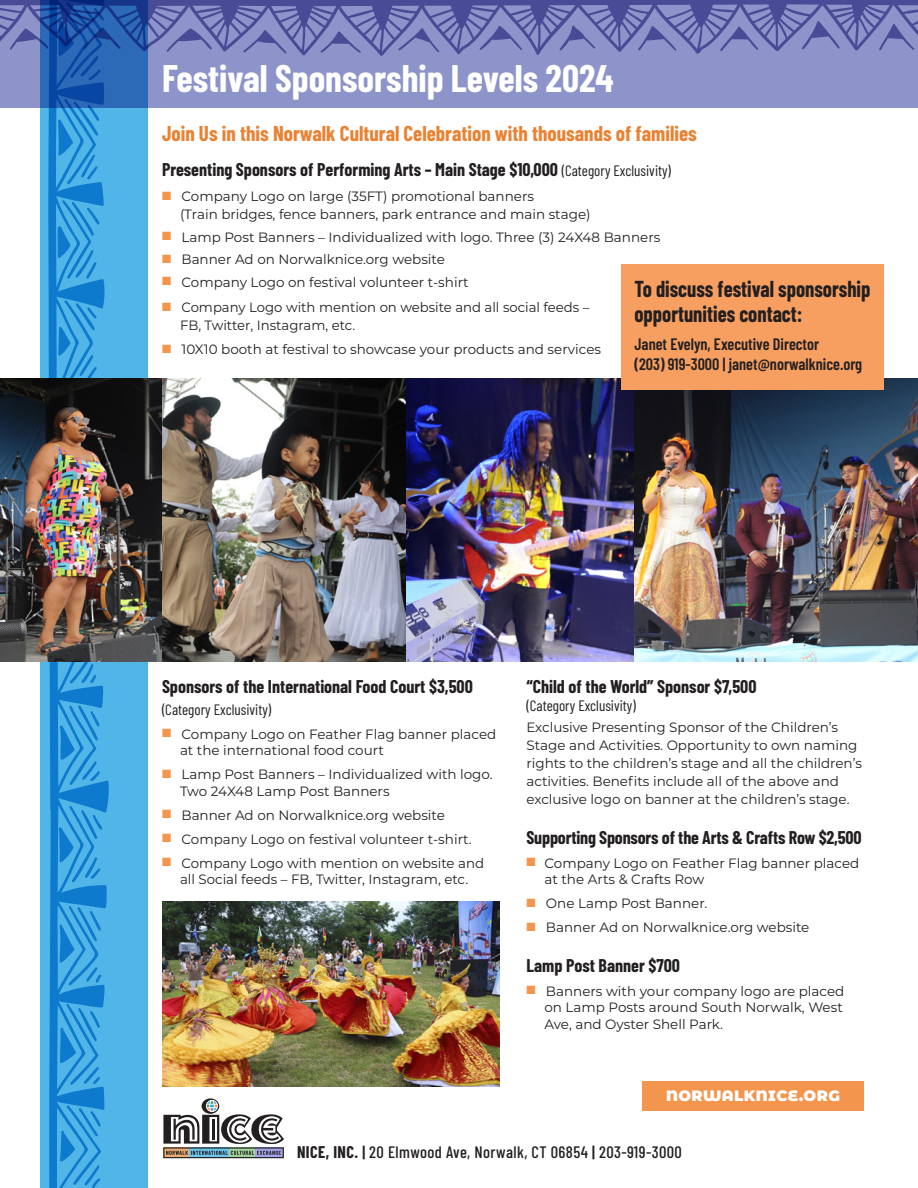
<style>
.page{position:relative;width:918px;height:1188px;background:#fff}
.page>*{position:absolute;margin:0;border:0;box-sizing:border-box;transform-origin:0 0}
.t1{font:700 37.5px "Barlow Condensed";color:#fff}
.t2{font:700 22.5px/25.5px "Barlow Condensed";color:#231f20;scale:.92 1}
.t3{font:700 21px "Barlow Condensed";color:#ea8233}
.t4{font:700 18px "Barlow Condensed";color:#231f20}
.t5{font:600 16.5px/19.8px "Barlow Condensed";color:#231f20}
.t6{font:500 16.5px "Barlow Condensed";letter-spacing:.025em;color:#231f20}
.t7{font:15px "Barlow Condensed";color:#231f20}
.t8{font:900 15px "Montserrat Alternates";letter-spacing:.03em;color:#fff}
.t9{font:13.5px/18px "Montserrat";color:#231f20}
.s1{font-weight:400;font-size:15px}
.s2{color:#f4954e}
.s3{font-weight:700}
.s4{font-weight:600}
</style>
<div class="page">
<div style="left:0;top:0;width:918px;height:108px;background:#8d94c9"></div>
<div style="left:40px;top:0;width:108px;height:1188px;background:#51b5e7"></div>
<svg style="left:48px;top:56px;width:61px;height:1132px"></svg>
<svg style="left:60px;top:1105px;width:41px;height:83px"></svg>
<svg style="left:60px;top:1003px;width:41px;height:83px"></svg>
<svg style="left:59px;top:905px;width:43px;height:81px"></svg>
<svg style="left:59px;top:805px;width:44px;height:78px"></svg>
<svg style="left:60px;top:705px;width:41px;height:81px"></svg>
<svg style="left:60px;top:662px;width:38px;height:22px"></svg>
<svg style="left:58px;top:300px;width:39px;height:78px"></svg>
<svg style="left:57px;top:200px;width:43px;height:80px"></svg>
<svg style="left:58px;top:98px;width:41px;height:87px"></svg>
<svg style="left:0;top:0;width:918px;height:56px"></svg>
<svg style="left:879px;top:24px;width:36px;height:27px"></svg>
<svg style="left:801px;top:21px;width:39px;height:29px"></svg>
<svg style="left:720px;top:26px;width:39px;height:26px"></svg>
<svg style="left:638px;top:26px;width:39px;height:25px"></svg>
<svg style="left:559px;top:25px;width:37px;height:26px"></svg>
<svg style="left:479px;top:26px;width:44px;height:25px"></svg>
<svg style="left:398px;top:28px;width:42px;height:25px"></svg>
<svg style="left:320px;top:31px;width:41px;height:22px"></svg>
<svg style="left:243px;top:30px;width:44px;height:24px"></svg>
<svg style="left:166px;top:28px;width:46px;height:24px"></svg>
<svg style="left:58px;top:1px;width:63px;height:80px"></svg>
<svg style="left:9px;top:28px;width:40px;height:22px"></svg>
<img style="left:0;top:378px;width:162px;height:284px">
<img style="left:162px;top:378px;width:244px;height:284px">
<img style="left:634px;top:378px;width:284px;height:284px">
<img style="left:406px;top:378px;width:228px;height:284px">
<div style="left:642px;top:1081px;width:222px;height:30px;background:#f4954e"></div>
<div style="left:621px;top:264px;width:263px;height:126px;background:#f69f61"></div>
<svg style="left:202px;top:1098px;width:17px;height:16px"></svg>
<div style="left:206px;top:1100px;width:12px;height:12px;background:#f0f3f1;border-radius:50%"></div>
<svg style="left:163px;top:1101px;width:121px;height:57px"></svg>
<img style="left:162px;top:902px;width:338px;height:184px">
<h1 class="t1" style="left:162px;top:51px;width:453px">Festival Sponsorship Levels 2024</h1>
<h3 class="t3" style="left:162px;top:118px;width:536px">Join Us in this Norwalk Cultural Celebration with thousands of families</h3>
<h3 class="t4" style="left:162px;top:157px;width:510px">Presenting Sponsors of Performing Arts – Main Stage $10,000 <span class="s1">(Category Exclusivity)</span></h3>
<p class="t9" style="left:180px;top:187px;width:412px;text-indent:-18px"><span class="s2">■</span> Company Logo on large (35FT) promotional banners<br>(Train bridges, fence banners, park entrance and main stage)</p>
<p class="t9" style="left:162px;top:228px;width:500px"><span class="s2">■</span> Lamp Post Banners – Individualized with logo. Three (3) 24X48 Banners</p>
<p class="t9" style="left:162px;top:250px;width:284px"><span class="s2">■</span> Banner Ad on Norwalknice.org website</p>
<p class="t9" style="left:162px;top:273px;width:308px"><span class="s2">■</span> Company Logo on festival volunteer t-shirt</p>
<p class="t9" style="left:180px;top:298px;width:411px;text-indent:-18px"><span class="s2">■</span> Company Logo with mention on website and all social feeds –<br>FB, Twitter, Instagram, etc.</p>
<p class="t9" style="left:162px;top:340px;width:441px"><span class="s2">■</span> 10X10 booth at festival to showcase your products and services</p>
<h2 class="t2" style="left:634px;top:275px;width:258px">To discuss festival sponsorship opportunities contact:</h2>
<p class="t5" style="left:634px;top:333px;width:229px">Janet Evelyn, Executive Director<br>(203) 919-3000 | janet@norwalknice.org</p>
<h3 class="t4" style="left:162px;top:674px;width:312px">Sponsors of the International Food Court $3,500</h3>
<p class="t7" style="left:162px;top:698px;width:111px">(Category Exclusivity)</p>
<p class="t9" style="left:180px;top:725px;width:318px;line-height:16.5px;text-indent:-18px"><span class="s2">■</span> Company Logo on Feather Flag banner placed at the international food court</p>
<p class="t9" style="left:180px;top:766px;width:314px;line-height:16.5px;text-indent:-18px"><span class="s2">■</span> Lamp Post Banners – Individualized with logo.<br>Two 24X48 Lamp Post Banners</p>
<p class="t9" style="left:162px;top:805px;width:284px"><span class="s2">■</span> Banner Ad on Norwalknice.org website</p>
<p class="t9" style="left:162px;top:829px;width:311px"><span class="s2">■</span> Company Logo on festival volunteer t-shirt.</p>
<p class="t9" style="left:162px;top:854px;width:324px;line-height:16.5px;text-align:center"><span class="s2">■</span> Company Logo with mention on website and all Social feeds – FB, Twitter, Instagram, etc.</p>
<h3 class="t4" style="left:526px;top:674px;width:232px">“Child of the World” Sponsor $7,500</h3>
<p class="t7" style="left:526px;top:695px;width:111px">(Category Exclusivity)</p>
<p class="t9" style="left:526px;top:718px;width:337px">Exclusive Presenting Sponsor of the Children’s Stage and Activities. Opportunity to own naming rights to the children’s stage and all the children’s activities. Benefits include all of the above and exclusive logo on banner at the children’s stage.</p>
<h3 class="t4" style="left:526px;top:824px;width:337px">Supporting Sponsors of the Arts &amp; Crafts Row $2,500</h3>
<p class="t9" style="left:544px;top:854px;width:316px;line-height:16.5px;text-indent:-18px"><span class="s2">■</span> Company Logo on Feather Flag banner placed at the Arts &amp; Crafts Row</p>
<p class="t9" style="left:527px;top:894px;width:182px"><span class="s2">■</span> One Lamp Post Banner.</p>
<p class="t9" style="left:527px;top:918px;width:284px"><span class="s2">■</span> Banner Ad on Norwalknice.org website</p>
<h3 class="t4" style="left:526px;top:952px;width:155px">Lamp Post Banner $700</h3>
<p class="t9" style="left:544px;top:982px;width:301px;line-height:16.5px;text-align:justify;text-indent:-18px"><span class="s2">■</span> Banners with your company logo are placed on Lamp Posts around South Norwalk, West Ave, and Oyster Shell Park.</p>
<p class="t8" style="left:666px;top:1085px;width:175px">NORWALKNICE.ORG</p>
<p class="t6" style="left:297px;top:1140px;width:386px"><span class="s3">NICE, INC.</span> <span class="s4">|</span> 20 Elmwood Ave, Norwalk, CT 06854 <span class="s4">|</span> 203-919-3000</p>
</div>
